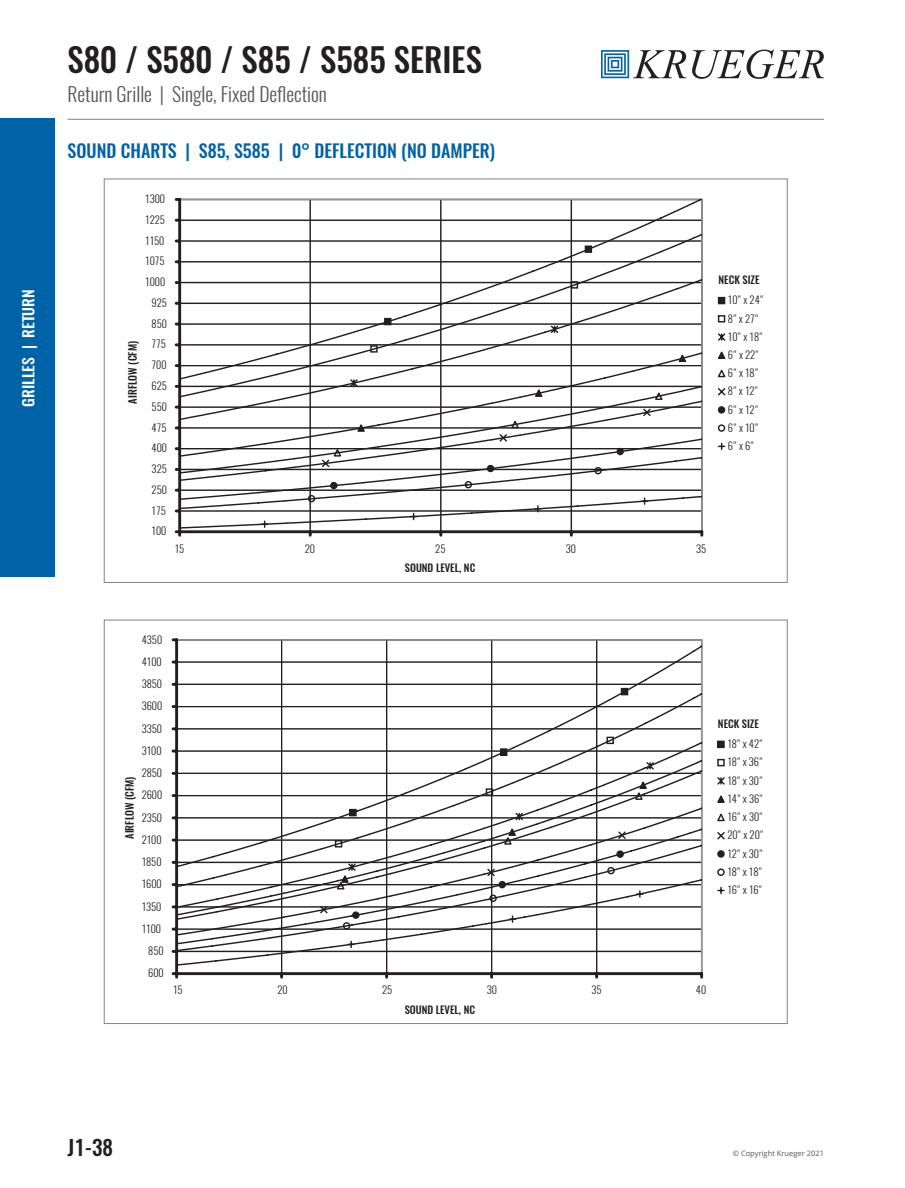
<style>
.page{position:relative;width:905px;height:1188px;background:#fff}
.page>*{position:absolute;margin:0;border:0;box-sizing:border-box;transform-origin:0 0}
.t1{font:500 33px "Oswald";color:#231f20}
.t2{font:500 21px "Oswald";color:#231f20}
.t3{font:300 19.5px "Oswald";color:#57585a}
.t4{font:500 18px "Oswald";color:#0163a7}
.t5{font:500 15px "Oswald";color:#fff;scale:1.05 1}
.t6{font:300 10.5px/18.1px "Oswald";color:#231f20}
.t7{font:500 10.5px "Oswald";color:#231f20}
.t8{font:7.5px "Open Sans";color:#57585a}
</style>
<div class="page">
<svg style="left:601px;top:50px;width:85px;height:28px"></svg>
<svg style="left:692px;top:50px;width:132px;height:29px"></svg>
<hr style="left:68px;top:119px;width:756px;height:1px;background:#808285">
<div style="left:0;top:119px;width:54px;height:458px;background:#0163a7"></div>
<svg style="left:176px;top:198px;width:527px;height:337px"></svg>
<svg style="left:719px;top:299px;width:4px;height:3px"></svg>
<div style="left:717px;top:297px;width:8px;height:7px;border:1px solid #231f20"></div>
<div style="left:717px;top:315px;width:8px;height:7px;border:1px solid #231f20"></div>
<svg style="left:718px;top:333px;width:8px;height:8px"></svg>
<svg style="left:718px;top:351px;width:8px;height:9px"></svg>
<svg style="left:718px;top:369px;width:8px;height:9px"></svg>
<svg style="left:718px;top:388px;width:8px;height:8px"></svg>
<svg style="left:719px;top:408px;width:4px;height:4px"></svg>
<div style="left:717px;top:406px;width:8px;height:8px;border:1px solid #231f20;border-radius:50%"></div>
<div style="left:717px;top:424px;width:8px;height:8px;border:1px solid #231f20;border-radius:50%"></div>
<svg style="left:718px;top:443px;width:6px;height:6px"></svg>
<hr style="left:281px;top:640px;width:1px;height:334px;background:#231f20">
<hr style="left:386px;top:640px;width:1px;height:334px;background:#231f20">
<hr style="left:491px;top:640px;width:1px;height:334px;background:#231f20">
<hr style="left:596px;top:640px;width:1px;height:334px;background:#231f20">
<hr style="left:175px;top:640px;width:3px;height:334px;background:#231f20">
<hr style="left:177px;top:972px;width:524px;height:3px;background:#231f20">
<svg style="left:173px;top:972px;width:5px;height:5px"></svg>
<svg style="left:173px;top:638px;width:530px;height:328px"></svg>
<div style="left:717px;top:741px;width:7px;height:7px;border:1px solid #231f20"></div>
<div style="left:717px;top:759px;width:7px;height:7px;border:1px solid #231f20"></div>
<svg style="left:717px;top:777px;width:8px;height:8px"></svg>
<svg style="left:717px;top:795px;width:8px;height:8px"></svg>
<svg style="left:717px;top:813px;width:8px;height:9px"></svg>
<svg style="left:717px;top:832px;width:8px;height:8px"></svg>
<svg style="left:719px;top:851px;width:5px;height:6px"></svg>
<div style="left:717px;top:850px;width:7px;height:8px;border:1px solid #231f20;border-radius:50%"></div>
<div style="left:717px;top:868px;width:7px;height:8px;border:1px solid #231f20;border-radius:50%"></div>
<svg style="left:718px;top:887px;width:6px;height:7px"></svg>
<h3 class="t5" style="left:18px;top:407px;width:113px;rotate:-90deg">GRILLES | RETURN</h3>
<h1 class="t1" style="left:68px;top:37px;width:416px">S80 / S580 / S85 / S585 SERIES</h1>
<h3 class="t3" style="left:68px;top:81px;width:261px">Return Grille | Single, Fixed Deflection</h3>
<h3 class="t4" style="left:68px;top:138px;width:429px">SOUND CHARTS | S85, S585 | 0° DEFLECTION (NO DAMPER)</h3>
<p class="t6" style="left:145px;top:190px;width:21px">1300</p>
<p class="t6" style="left:145px;top:211px;width:21px">1225</p>
<p class="t6" style="left:145px;top:231px;width:21px">1150</p>
<p class="t6" style="left:145px;top:252px;width:21px">1075</p>
<p class="t6" style="left:145px;top:273px;width:21px">1000</p>
<p class="t6" style="left:152px;top:294px;width:17px">925</p>
<p class="t7" style="left:125px;top:404px;width:64px;rotate:-90deg">AIRFLOW (CFM)</p>
<p class="t6" style="left:152px;top:314px;width:17px">850</p>
<p class="t6" style="left:152px;top:335px;width:16px">775</p>
<p class="t6" style="left:152px;top:356px;width:16px">700</p>
<p class="t6" style="left:152px;top:377px;width:17px">625</p>
<p class="t6" style="left:152px;top:397px;width:17px">550</p>
<p class="t6" style="left:152px;top:418px;width:16px">475</p>
<p class="t6" style="left:152px;top:439px;width:17px">400</p>
<p class="t6" style="left:152px;top:460px;width:17px">325</p>
<p class="t6" style="left:152px;top:481px;width:17px">250</p>
<p class="t6" style="left:152px;top:501px;width:16px">175</p>
<p class="t6" style="left:152px;top:522px;width:16px">100</p>
<p class="t6" style="left:175px;top:540px;width:11px">15</p>
<p class="t6" style="left:305px;top:540px;width:12px">20</p>
<p class="t6" style="left:435px;top:540px;width:12px">25</p>
<p class="t6" style="left:565px;top:540px;width:12px">30</p>
<p class="t6" style="left:696px;top:540px;width:12px">35</p>
<p class="t7" style="left:405px;top:560px;width:72px">SOUND LEVEL, NC</p>
<p class="t7" style="left:718px;top:273px;width:42px">NECK SIZE</p>
<p class="t6" style="left:728px;top:291px;width:37px">10" x 24"<br>8" x 27"<br>10" x 18"<br>6" x 22"<br>6" x 18"<br>8" x 12"<br>6" x 12"<br>6" x 10"<br>6" x 6"</p>
<p class="t6" style="left:142px;top:630px;width:22px">4350</p>
<p class="t6" style="left:142px;top:652px;width:21px">4100</p>
<p class="t6" style="left:142px;top:675px;width:22px">3850</p>
<p class="t6" style="left:142px;top:697px;width:22px">3600</p>
<p class="t6" style="left:142px;top:719px;width:22px">3350</p>
<p class="t6" style="left:142px;top:741px;width:21px">3100</p>
<p class="t6" style="left:142px;top:764px;width:22px">2850</p>
<p class="t7" style="left:122px;top:839px;width:64px;rotate:-90deg">AIRFLOW (CFM)</p>
<p class="t6" style="left:142px;top:786px;width:22px">2600</p>
<p class="t6" style="left:142px;top:808px;width:22px">2350</p>
<p class="t6" style="left:142px;top:831px;width:21px">2100</p>
<p class="t6" style="left:142px;top:853px;width:21px">1850</p>
<p class="t6" style="left:142px;top:875px;width:21px">1600</p>
<p class="t6" style="left:142px;top:897px;width:21px">1350</p>
<p class="t6" style="left:142px;top:920px;width:21px">1100</p>
<p class="t6" style="left:148px;top:942px;width:17px">850</p>
<p class="t6" style="left:148px;top:964px;width:17px">600</p>
<p class="t6" style="left:173px;top:981px;width:11px">15</p>
<p class="t6" style="left:277px;top:981px;width:12px">20</p>
<p class="t6" style="left:382px;top:981px;width:12px">25</p>
<p class="t6" style="left:486px;top:981px;width:12px">30</p>
<p class="t6" style="left:591px;top:981px;width:12px">35</p>
<p class="t6" style="left:696px;top:981px;width:12px">40</p>
<p class="t7" style="left:404px;top:1002px;width:72px">SOUND LEVEL, NC</p>
<p class="t7" style="left:718px;top:716px;width:42px">NECK SIZE</p>
<p class="t6" style="left:727px;top:735px;width:38px">18" x 42"<br>18" x 36"<br>18" x 30"<br>14" x 36"<br>16" x 30"<br>20" x 20"<br>12" x 30"<br>18" x 18"<br>16" x 16"</p>
<h2 class="t2" style="left:68px;top:1133px;width:47px">J1-38</h2>
<p class="t8" style="left:732px;top:1149px;width:93px">© Copyright Krueger 2021</p>
</div>
